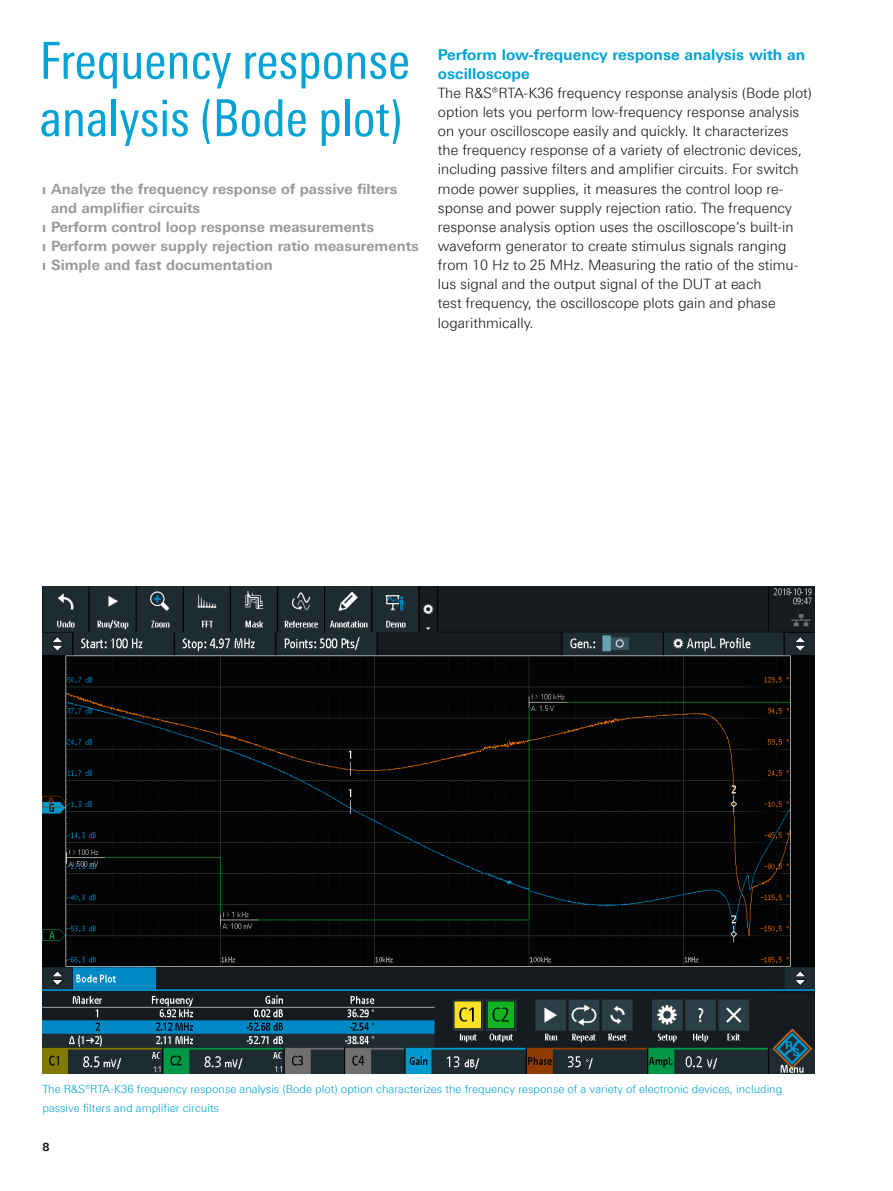
<style>
.page{position:relative;width:893px;height:1191px;background:#fff}
.page>*{position:absolute;margin:0;border:0;box-sizing:border-box;transform-origin:0 0}
.t1{font:51px/57.4px "Linotype Univers 420 Cn";color:#00a3d3}
.t2{font:700 15px/19.2px "Linotype Univers 630";color:#00a3d3}
.t3{font:300 14.25px/19.2px "Linotype Univers 330";color:#131413}
.t4{font:700 14.25px "Linotype Univers 630";color:#999}
.t5{font:300 11.25px/19.2px "Linotype Univers 330";color:#00a3d3}
.t6{font:700 11.25px "Linotype Univers 630";color:#131413}
.s1{font-family:"Linotype Univers 330";font-weight:300}
</style>
<div class="page">
<img style="left:43px;top:586px;width:771px;height:488px">
<h1 class="t1" style="left:40px;top:32px;width:372px">Frequency response analysis (Bode plot)</h1>
<p class="t4" style="left:43px;top:180px;width:356px"><span class="s1">❙</span> Analyze the frequency response of passive filters</p>
<p class="t4" style="left:51px;top:199px;width:151px">and amplifier circuits</p>
<p class="t4" style="left:43px;top:218px;width:333px"><span class="s1">❙</span> Perform control loop response measurements</p>
<p class="t4" style="left:43px;top:237px;width:378px"><span class="s1">❙</span> Perform power supply rejection ratio measurements</p>
<p class="t4" style="left:43px;top:256px;width:232px"><span class="s1">❙</span> Simple and fast documentation</p>
<p class="t2" style="left:438px;top:45px;width:369px">Perform low-frequency response analysis with an oscilloscope</p>
<p class="t3" style="left:438px;top:83px;width:375px">The R&amp;S®RTA-K36 frequency response analysis (Bode plot) option lets you perform low-frequency response analysis on your oscilloscope easily and quickly. It characterizes the frequency response of a variety of electronic devices, including passive filters and amplifier circuits. For switch mode power supplies, it measures the control loop re&shy;sponse and power supply rejection ratio. The frequency response analysis option uses the oscilloscope’s built-in waveform generator to create stimulus signals ranging from 10 Hz to 25 MHz. Measuring the ratio of the stimu&shy;lus signal and the output signal of the DUT at each<br>test frequency, the oscilloscope plots gain and phase logarithmically.</p>
<p class="t5" style="left:43px;top:1079px;width:741px">The R&amp;S®RTA-K36 frequency response analysis (Bode plot) option characterizes the frequency response of a variety of electronic devices, including passive filters and amplifier circuits</p>
<p class="t6" style="left:43px;top:1139px;width:9px">8</p>
</div>
